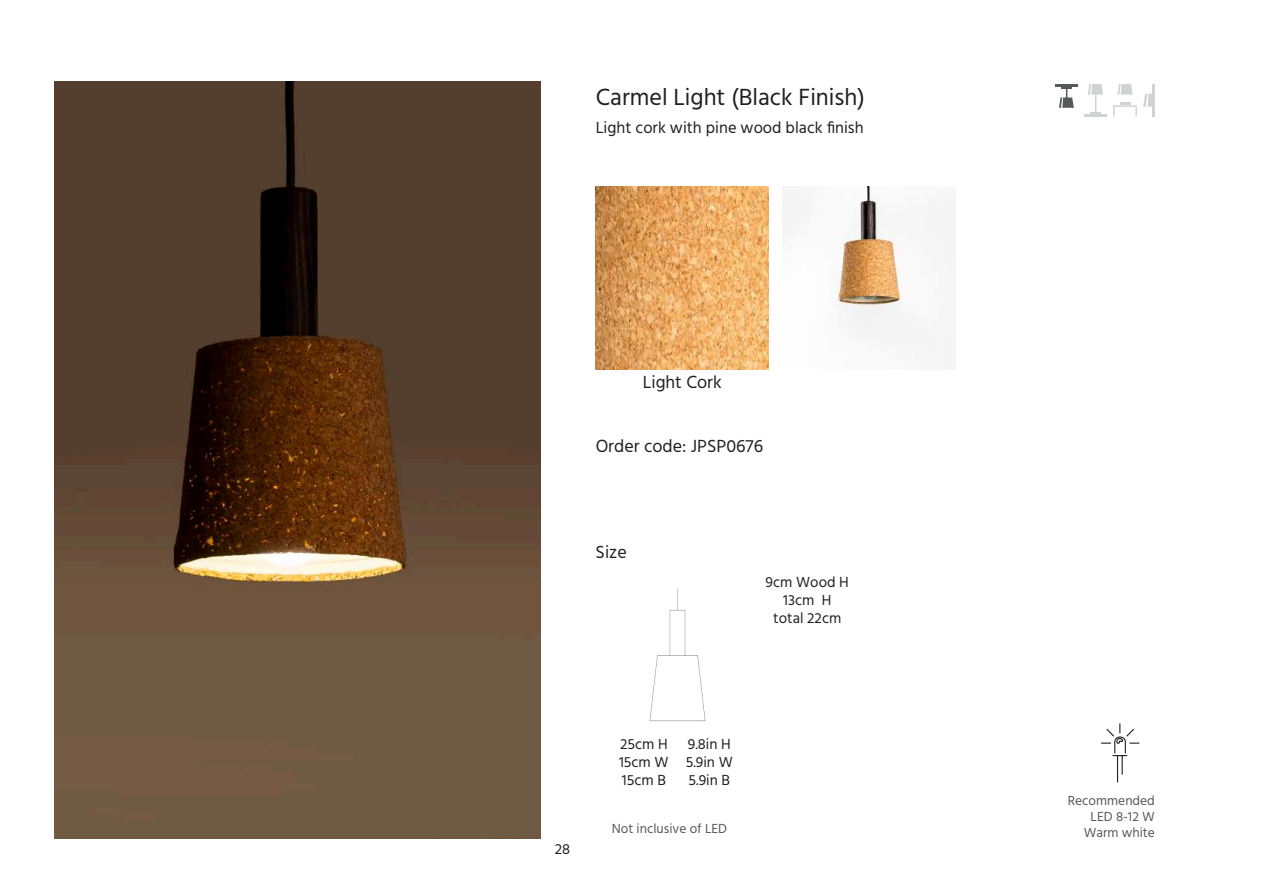
<style>
.page{position:relative;width:1263px;height:893px;background:#fff}
.page>*{position:absolute;margin:0;border:0;box-sizing:border-box;transform-origin:0 0}
.t1{font:24px "Hind";color:#231f20}
.t2{font:18px "Hind";color:#231f20}
.t3{font:16.5px "Hind";color:#231f20}
.t4{font:15px/18px "Hind";color:#231f20;text-align:center}
.t5{font:13.5px/16.2px "Hind";color:#57585a;text-align:right}
</style>
<div class="page">
<img style="left:782px;top:186px;width:173px;height:162px">
<img style="left:596px;top:186px;width:173px;height:184px">
<img style="left:54px;top:81px;width:486px;height:758px">
<svg style="left:1120px;top:103px;width:10px;height:2px"></svg>
<svg style="left:1117px;top:84px;width:16px;height:11px"></svg>
<div style="left:1113px;top:105px;width:24px;height:12px;border:2px solid #d1d2d4"></div>
<svg style="left:1143px;top:94px;width:9px;height:13px"></svg>
<hr style="left:1153px;top:84px;width:2px;height:32px;background:#d1d2d4">
<svg style="left:1088px;top:84px;width:15px;height:30px"></svg>
<hr style="left:1084px;top:114px;width:23px;height:2px;background:#d1d2d4">
<svg style="left:1059px;top:87px;width:15px;height:21px"></svg>
<hr style="left:1055px;top:84px;width:23px;height:2px;background:#57585a">
<img style="left:649px;top:588px;width:57px;height:134px">
<svg style="left:1101px;top:723px;width:39px;height:60px"></svg>
<h1 class="t1" style="left:596px;top:81px;width:270px">Carmel Light (Black Finish)</h1>
<p class="t3" style="left:596px;top:116px;width:269px">Light cork with pine wood black finish</p>
<p class="t2" style="left:643px;top:370px;width:80px">Light Cork</p>
<p class="t2" style="left:596px;top:434px;width:169px">Order code: JPSP0676</p>
<p class="t2" style="left:596px;top:540px;width:33px">Size</p>
<p class="t4" style="left:766px;top:573px;width:85px">9cm Wood H<br>13cm H<br>total 22cm</p>
<p class="t4" style="left:555px;top:841px;width:17px">28</p>
<p class="t4" style="left:619px;top:735px;width:51px;text-align:justify">25cm H 15cm W 15cm B</p>
<p class="t4" style="left:686px;top:735px;width:49px;text-align:left">9.8in H<br>5.9in W<br>5.9in B</p>
<p class="t5" style="left:1068px;top:793px;width:89px">Recommended<br>LED 8-12 W</p>
<p class="t5" style="left:612px;top:821px;width:117px">Not inclusive of LED</p>
<p class="t5" style="left:1084px;top:825px;width:73px">Warm white</p>
</div>
